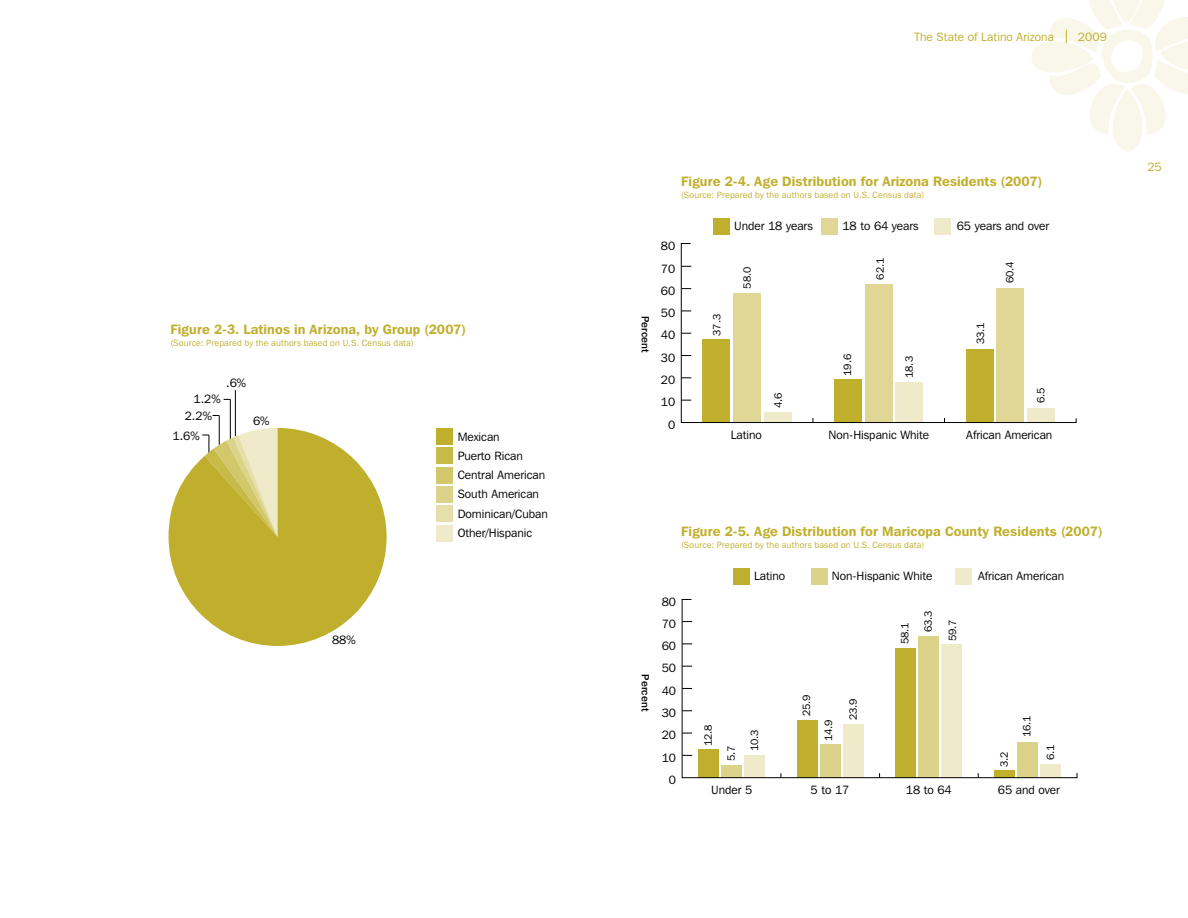
<style>
.page{position:relative;width:1188px;height:918px;background:#fff}
.page>*{position:absolute;margin:0;border:0;box-sizing:border-box;transform-origin:0 0}
.t1{font:600 13.5px "Franklin Gothic IT Cby BT";letter-spacing:.01em;color:#c0af2c}
.t2{font:12px/19.4px "Franklin Gothic IT Cby BT";color:#000}
.t3{font:12px "Franklin Gothic IT Cby BT";letter-spacing:.01em;color:#c0af2c}
.t4{font:10.5px/23.1px "Franklin Gothic IT Cby BT";letter-spacing:-.025em;color:#000}
.t5{font:500 10.5px "Franklin Gothic IT Cby BT";letter-spacing:.015em;color:#000}
.t6{font:9px "Franklin Gothic IT Cby BT";letter-spacing:.02em;color:#c0af2c}
</style>
<div class="page">
<svg style="left:1031px;top:0;width:157px;height:152px"></svg>
<div style="left:436px;top:428px;width:16px;height:17px;background:#c0af2c"></div>
<div style="left:436px;top:448px;width:16px;height:16px;background:#c8ba48"></div>
<div style="left:436px;top:467px;width:16px;height:16px;background:#d3c76b"></div>
<div style="left:436px;top:487px;width:16px;height:16px;background:#dcd38b"></div>
<div style="left:436px;top:506px;width:16px;height:16px;background:#e6dfab"></div>
<div style="left:436px;top:525px;width:16px;height:16px;background:#efebca"></div>
<hr style="left:235px;top:390px;width:1px;height:46px;background:#000">
<hr style="left:230px;top:399px;width:1px;height:40px;background:#000">
<svg style="left:212px;top:415px;width:66px;height:13px"></svg>
<svg style="left:169px;top:428px;width:218px;height:218px;fill:#c0af2c"></svg>
<div style="left:713px;top:218px;width:17px;height:17px;background:#c0af2c"></div>
<div style="left:822px;top:218px;width:16px;height:17px;background:#e0d796"></div>
<div style="left:935px;top:218px;width:16px;height:17px;background:#efebca"></div>
<svg style="left:681px;top:243px;width:396px;height:180px"></svg>
<div style="left:734px;top:568px;width:16px;height:17px;background:#c0af2c"></div>
<div style="left:811px;top:568px;width:16px;height:17px;background:#dcd38b"></div>
<div style="left:956px;top:568px;width:16px;height:17px;background:#efebca"></div>
<svg style="left:682px;top:599px;width:395px;height:179px"></svg>
<p class="t3" style="left:914px;top:29px;width:141px">The State of Latino Arizona</p>
<p class="t3" style="left:1078px;top:29px;width:31px">2009</p>
<p class="t3" style="left:1148px;top:160px;width:16px">25</p>
<p class="t1" style="left:681px;top:172px;width:363px">Figure 2-4. Age Distribution for Arizona Residents (2007)</p>
<p class="t6" style="left:681px;top:189px;width:245px">(Source: Prepared by the authors based on U.S. Census data)</p>
<p class="t2" style="left:734px;top:216px;width:80px">Under 18 years</p>
<p class="t2" style="left:842px;top:216px;width:78px">18 to 64 years</p>
<p class="t2" style="left:957px;top:216px;width:94px">65 years and over</p>
<p class="t2" style="left:661px;top:236px;width:16px">80</p>
<p class="t2" style="left:661px;top:259px;width:16px">70</p>
<p class="t2" style="left:661px;top:281px;width:16px">60</p>
<p class="t4" style="left:736px;top:289px;width:23px;rotate:-90deg">58.0</p>
<p class="t4" style="left:868px;top:280px;width:23px;rotate:-90deg">62.1</p>
<p class="t4" style="left:998px;top:283px;width:23px;rotate:-90deg">60.4</p>
<p class="t1" style="left:170px;top:321px;width:297px">Figure 2-3. Latinos in Arizona, by Group (2007)</p>
<p class="t6" style="left:170px;top:338px;width:245px">(Source: Prepared by the authors based on U.S. Census data)</p>
<p class="t2" style="left:226px;top:373px;width:22px">.6%</p>
<p class="t2" style="left:185px;top:390px;width:37px;line-height:16.8px;text-indent:9px">1.2%<br>2.2%</p>
<p class="t2" style="left:173px;top:426px;width:29px">1.6%</p>
<p class="t2" style="left:253px;top:411px;width:18px">6%</p>
<p class="t2" style="left:458px;top:427px;width:92px">Mexican<br>Puerto Rican<br>Central American<br>South American<br>Dominican/Cuban<br>Other/Hispanic</p>
<p class="t5" style="left:652px;top:316px;width:39px;rotate:90deg">Percent</p>
<p class="t2" style="left:661px;top:303px;width:16px">50</p>
<p class="t2" style="left:661px;top:325px;width:16px">40</p>
<p class="t2" style="left:661px;top:348px;width:16px">30</p>
<p class="t2" style="left:661px;top:370px;width:16px">20</p>
<p class="t2" style="left:661px;top:392px;width:16px">10</p>
<p class="t2" style="left:668px;top:415px;width:9px">0</p>
<p class="t4" style="left:705px;top:336px;width:23px;rotate:-90deg">37.3</p>
<p class="t4" style="left:766px;top:408px;width:17px;rotate:-90deg">4.6</p>
<p class="t4" style="left:836px;top:376px;width:23px;rotate:-90deg">19.6</p>
<p class="t4" style="left:897px;top:378px;width:23px;rotate:-90deg">18.3</p>
<p class="t4" style="left:969px;top:344px;width:23px;rotate:-90deg">33.1</p>
<p class="t4" style="left:1029px;top:403px;width:17px;rotate:-90deg">6.5</p>
<p class="t2" style="left:731px;top:425px;width:32px">Latino</p>
<p class="t2" style="left:828px;top:425px;width:102px">Non-Hispanic White</p>
<p class="t2" style="left:966px;top:425px;width:88px">African American</p>
<p class="t1" style="left:681px;top:523px;width:423px">Figure 2-5. Age Distribution for Maricopa County Residents (2007)</p>
<p class="t6" style="left:681px;top:539px;width:245px">(Source: Prepared by the authors based on U.S. Census data)</p>
<p class="t2" style="left:754px;top:566px;width:32px">Latino</p>
<p class="t2" style="left:832px;top:566px;width:102px">Non-Hispanic White</p>
<p class="t2" style="left:978px;top:566px;width:88px">African American</p>
<p class="t2" style="left:662px;top:592px;width:16px">80</p>
<p class="t2" style="left:332px;top:630px;width:25px">88%</p>
<p class="t2" style="left:662px;top:614px;width:16px">70</p>
<p class="t2" style="left:662px;top:636px;width:16px">60</p>
<p class="t4" style="left:893px;top:644px;width:23px;rotate:-90deg">58.1</p>
<p class="t4" style="left:917px;top:632px;width:23px;rotate:-90deg">63.3</p>
<p class="t4" style="left:941px;top:641px;width:23px;rotate:-90deg">59.7</p>
<p class="t2" style="left:662px;top:658px;width:16px">50</p>
<p class="t5" style="left:652px;top:674px;width:39px;rotate:90deg">Percent</p>
<p class="t2" style="left:662px;top:681px;width:16px">40</p>
<p class="t2" style="left:662px;top:703px;width:16px">30</p>
<p class="t2" style="left:662px;top:725px;width:16px">20</p>
<p class="t2" style="left:662px;top:748px;width:16px">10</p>
<p class="t4" style="left:696px;top:761px;width:38px;text-indent:15px;rotate:-90deg">12.8<br>5.7</p>
<p class="t4" style="left:743px;top:751px;width:23px;rotate:-90deg">10.3</p>
<p class="t4" style="left:795px;top:716px;width:23px;rotate:-90deg">25.9</p>
<p class="t4" style="left:817px;top:741px;width:23px;rotate:-90deg">14.9</p>
<p class="t4" style="left:841px;top:720px;width:23px;rotate:-90deg">23.9</p>
<p class="t4" style="left:992px;top:767px;width:17px;rotate:-90deg">3.2</p>
<p class="t4" style="left:1015px;top:737px;width:23px;rotate:-90deg">16.1</p>
<p class="t4" style="left:1039px;top:760px;width:17px;rotate:-90deg">6.1</p>
<p class="t2" style="left:669px;top:770px;width:9px">0</p>
<p class="t2" style="left:711px;top:780px;width:43px">Under 5</p>
<p class="t2" style="left:811px;top:780px;width:40px">5 to 17</p>
<p class="t2" style="left:906px;top:780px;width:47px">18 to 64</p>
<p class="t2" style="left:998px;top:780px;width:63px">65 and over</p>
</div>
